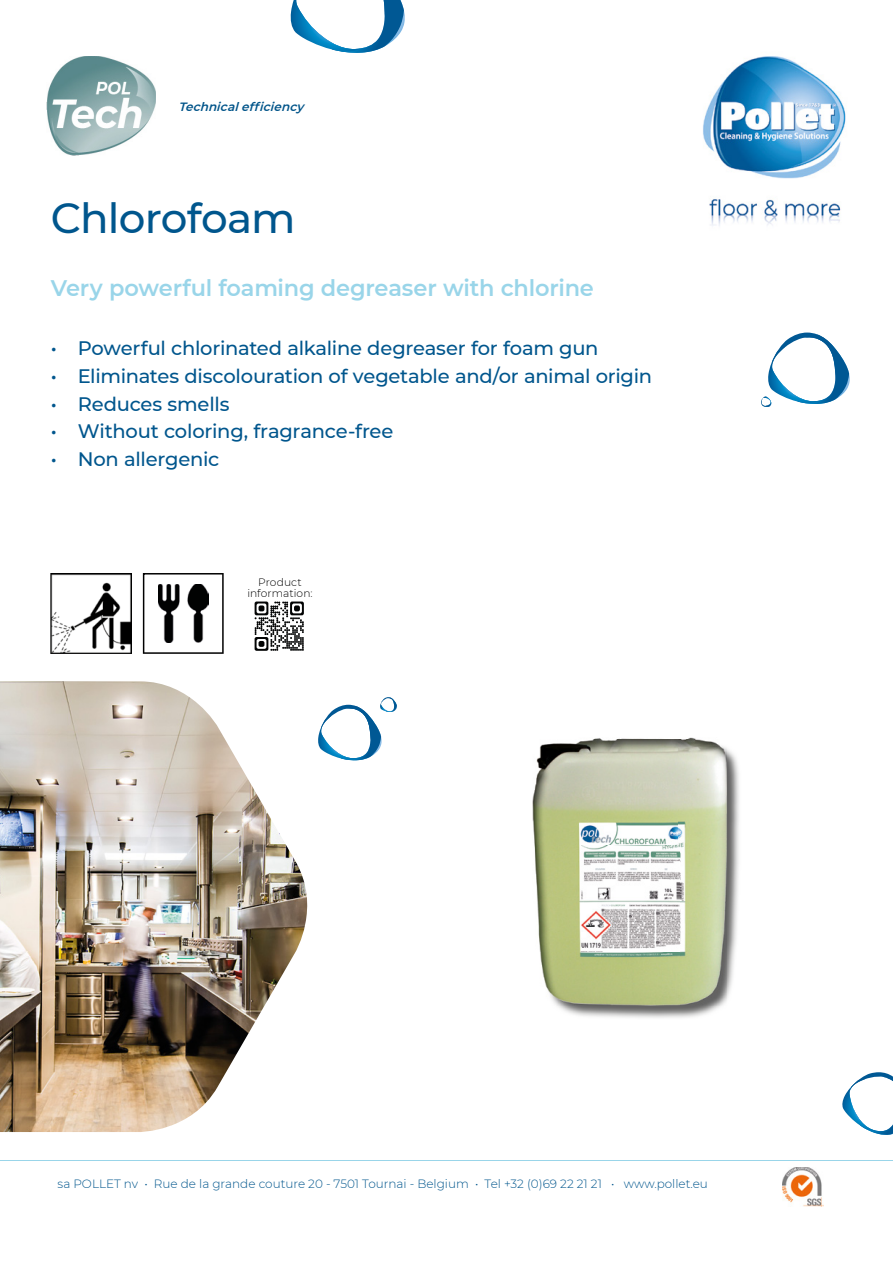
<style>
.page{position:relative;width:893px;height:1263px;background:#fff}
.page>*{position:absolute;margin:0;border:0;box-sizing:border-box;transform-origin:0 0}
.t1{font:500 42px "Montserrat";letter-spacing:-.02em;color:#00568d}
.t2{font:600 22.5px "Montserrat";letter-spacing:-.01em;color:#99d5e9}
.t3{font:500 19.5px "Montserrat";letter-spacing:-.01em;color:#00568d}
.t4{font:300 12px "Montserrat";color:#00568d}
.t5{font:italic 600 12px "Montserrat";color:#005489}
.t6{font:300 10.65px/10.6px "Montserrat";letter-spacing:.005em;color:#000;text-align:center}
</style>
<div class="page">
<svg style="left:842px;top:1072px;width:51px;height:63px"></svg>
<img style="left:783px;top:1167px;width:40px;height:40px">
<svg style="left:761px;top:333px;width:89px;height:74px"></svg>
<svg style="left:290px;top:0;width:115px;height:53px"></svg>
<svg style="left:322px;top:697px;width:75px;height:64px"></svg>
<img style="left:703px;top:56px;width:143px;height:170px">
<img style="left:47px;top:56px;width:109px;height:99px">
<hr style="left:0;top:1160px;width:893px;height:1px;background:#99d5e9">
<img style="left:556px;top:749px;width:183px;height:269px">
<img style="left:534px;top:737px;width:167px;height:54px">
<img style="left:533px;top:791px;width:2px;height:61px">
<img style="left:535px;top:740px;width:192px;height:265px">
<img style="left:0;top:681px;width:322px;height:451px">
<svg style="left:143px;top:573px;width:81px;height:81px"></svg>
<img style="left:158px;top:584px;width:50px;height:59px">
<svg style="left:255px;top:601px;width:49px;height:50px"></svg>
<img style="left:51px;top:573px;width:81px;height:80px">
<p class="t5" style="left:178px;top:99px;width:127px">Technicalefficiency</p>
<h1 class="t1" style="left:51px;top:189px;width:246px">Chlorofoam</h1>
<p class="t2" style="left:51px;top:272px;width:545px">Very powerful foaming degreaser with chlorine</p>
<p class="t3" style="left:51px;top:335px;width:549px">• Powerful chlorinated alkaline degreaser for foam gun</p>
<p class="t3" style="left:51px;top:363px;width:603px">• Eliminates discolouration of vegetable and/or animal origin</p>
<p class="t3" style="left:51px;top:390px;width:180px">• Reduces smells</p>
<p class="t3" style="left:51px;top:418px;width:344px">• Without coloring, fragrance-free</p>
<p class="t3" style="left:51px;top:446px;width:170px">• Non allergenic</p>
<p class="t6" style="left:247px;top:577px;width:67px">Product information:</p>
<p class="t4" style="left:58px;top:1175px;width:652px">sa POLLET nv • Rue de la grande couture 20 - 7501 Tournai - Belgium • Tel +32 (0)69 22 21 21 • www.pollet.eu</p>
</div>
